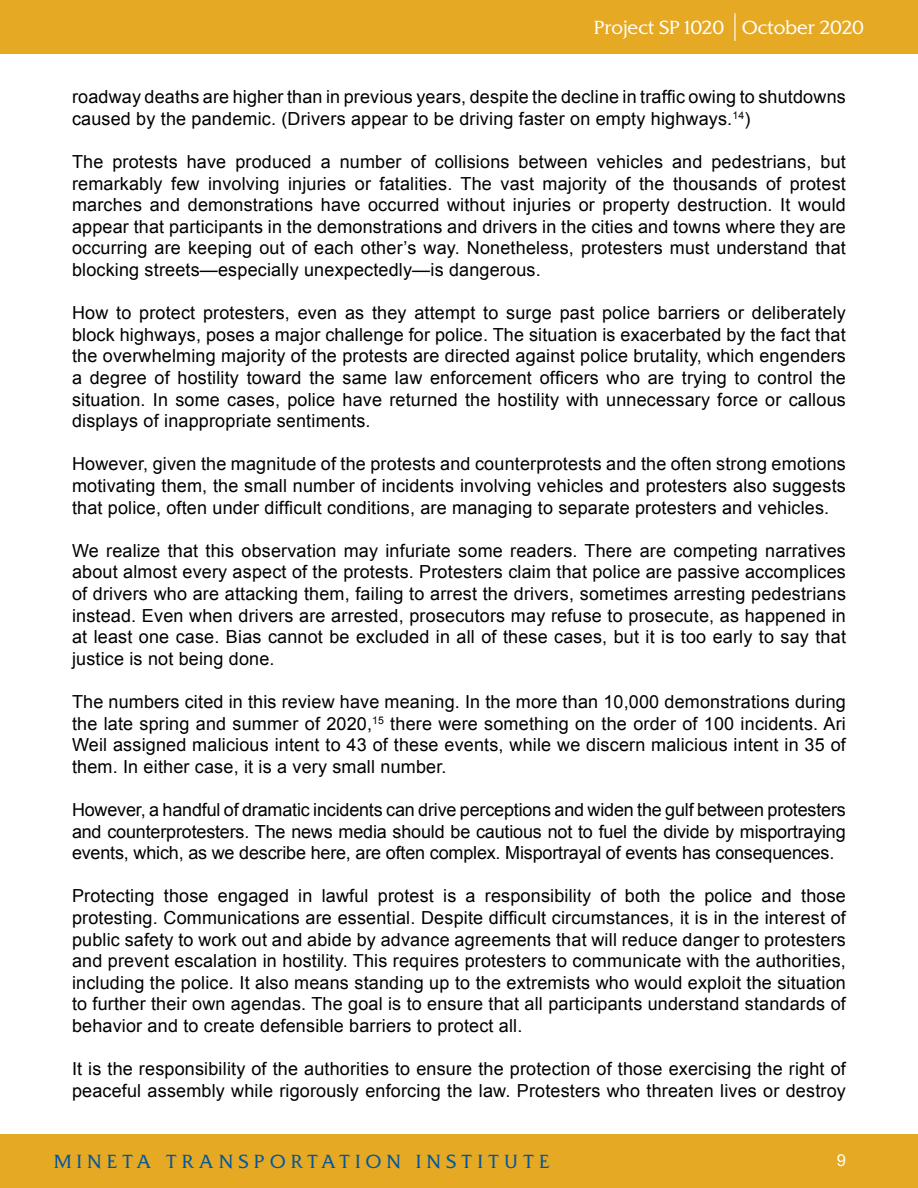
<style>
.page{position:relative;width:918px;height:1188px;background:#fff}
.page>*{position:absolute;margin:0;border:0;box-sizing:border-box;transform-origin:0 0}
.t1{font:18px/21.6px "Arial";letter-spacing:.01em;color:#000;text-align:justify}
.t2{font:300 18px "SJSU Spartan";letter-spacing:.3em;color:#0056a2}
.t3{font:300 18px "SJSU Spartan";color:#fff}
.t4{font:16.5px "Arial";color:#fff}
</style>
<div class="page">
<div style="left:0;top:1134px;width:918px;height:54px;background:#e5a923"></div>
<div style="left:0;top:0;width:918px;height:54px;background:#e5a923"></div>
<hr style="left:734px;top:13px;width:2px;height:28px;background:#fff">
<p class="t3" style="left:594px;top:16px;width:271px">Project SP 1020 October 2020</p>
<p class="t1" style="left:72px;top:86px;width:775px">roadway deaths are higher than in previous years, despite the decline in traffic owing to shutdowns caused by the pandemic. (Drivers appear to be driving faster on empty highways.<sup>14</sup>)</p>
<p class="t1" style="left:72px;top:151px;width:775px">The protests have produced a number of collisions between vehicles and pedestrians, but remarkably few involving injuries or fatalities. The vast majority of the thousands of protest marches and demonstrations have occurred without injuries or property destruction. It would appear that participants in the demonstrations and drivers in the cities and towns where they are occurring are keeping out of each other’s way. Nonetheless, protesters must understand that blocking streets—especially unexpectedly—is dangerous.</p>
<p class="t1" style="left:72px;top:302px;width:775px">How to protect protesters, even as they attempt to surge past police barriers or deliberately block highways, poses a major challenge for police. The situation is exacerbated by the fact that the overwhelming majority of the protests are directed against police brutality, which engenders a degree of hostility toward the same law enforcement officers who are trying to control the situation. In some cases, police have returned the hostility with unnecessary force or callous displays of inappropriate sentiments.</p>
<p class="t1" style="left:72px;top:453px;width:775px">However, given the magnitude of the protests and counterprotests and the often strong emotions motivating them, the small number of incidents involving vehicles and protesters also suggests that police, often under difficult conditions, are managing to separate protesters and vehicles.</p>
<p class="t1" style="left:72px;top:540px;width:775px">We realize that this observation may infuriate some readers. There are competing narratives about almost every aspect of the protests. Protesters claim that police are passive accomplices of drivers who are attacking them, failing to arrest the drivers, sometimes arresting pedestrians instead. Even when drivers are arrested, prosecutors may refuse to prosecute, as happened in at least one case. Bias cannot be excluded in all of these cases, but it is too early to say that justice is not being done.</p>
<p class="t1" style="left:72px;top:691px;width:775px">The numbers cited in this review have meaning. In the more than 10,000 demonstrations during the late spring and summer of 2020,<sup>15</sup> there were something on the order of 100 incidents. Ari Weil assigned malicious intent to 43 of these events, while we discern malicious intent in 35 of them. In either case, it is a very small number.</p>
<p class="t1" style="left:72px;top:799px;width:775px">However, a handful of dramatic incidents can drive perceptions and widen the gulf between protesters and counterprotesters. The news media should be cautious not to fuel the divide by misportraying events, which, as we describe here, are often complex. Misportrayal of events has consequences.</p>
<p class="t1" style="left:72px;top:885px;width:775px">Protecting those engaged in lawful protest is a responsibility of both the police and those protesting. Communications are essential. Despite difficult circumstances, it is in the interest of public safety to work out and abide by advance agreements that will reduce danger to protesters and prevent escalation in hostility. This requires protesters to communicate with the authorities, including the police. It also means standing up to the extremists who would exploit the situation to further their own agendas. The goal is to ensure that all participants understand standards of behavior and to create defensible barriers to protect all.</p>
<p class="t1" style="left:72px;top:1058px;width:775px">It is the responsibility of the authorities to ensure the protection of those exercising the right of peaceful assembly while rigorously enforcing the law. Protesters who threaten lives or destroy</p>
<p class="t2" style="left:54px;top:1150px;width:497px">MINETA TRANSPORTATION INSTITUTE</p>
<p class="t4" style="left:837px;top:1149px;width:11px">9</p>
</div>
